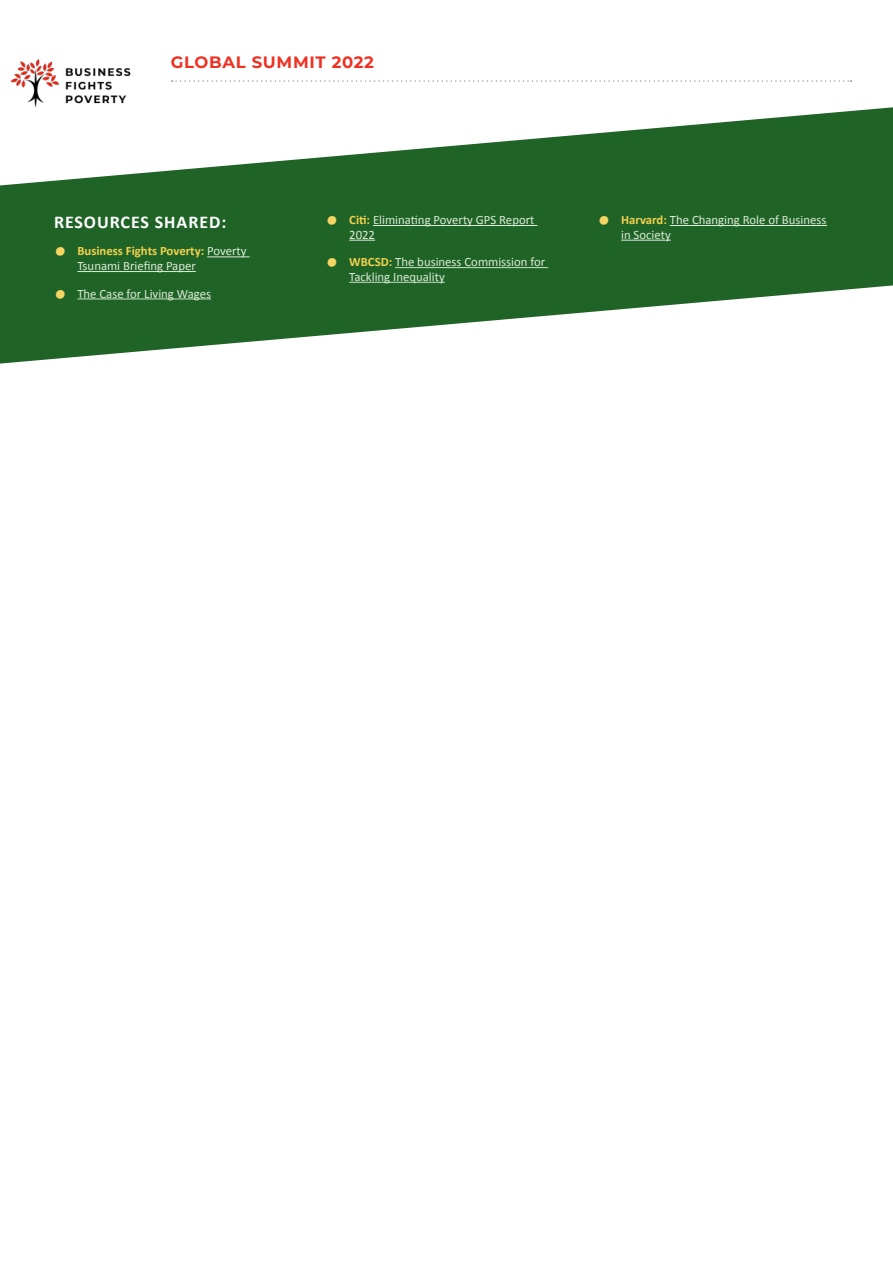
<style>
.page{position:relative;width:893px;height:1263px;background:#fff}
.page>*{position:absolute;margin:0;border:0;box-sizing:border-box;transform-origin:0 0}
.t1{font:700 18px "Calibri";letter-spacing:.05em;color:#fff}
.t2{font:700 16.5px "Montserrat";letter-spacing:.04em;color:#ef3122}
.t3{font:12.75px/14.7px "Calibri";color:#dbecd7}
.s1{font-family:"Montserrat";font-weight:100;font-style:italic;font-size:34.5px;color:#f5d564}
.s2{font-weight:700;color:#f3d14f}
</style>
<div class="page">
<svg style="left:0;top:107px;width:893px;height:257px;fill:#206327"></svg>
<hr style="left:207px;top:256px;width:43px;height:1px;background:#dbecd7">
<hr style="left:77px;top:271px;width:119px;height:1px;background:#dbecd7">
<hr style="left:77px;top:299px;width:134px;height:1px;background:#c9e2c3">
<hr style="left:373px;top:225px;width:164px;height:1px;background:#dbecd7">
<svg style="left:349px;top:240px;width:26px;height:1px"></svg>
<hr style="left:395px;top:267px;width:153px;height:1px;background:#c9e2c3">
<hr style="left:349px;top:282px;width:96px;height:1px;background:#c9e2c3">
<hr style="left:670px;top:225px;width:157px;height:1px;background:#dbecd7">
<hr style="left:621px;top:240px;width:50px;height:1px;background:#dbecd7">
<svg style="left:172px;top:80px;width:679px;height:2px"></svg>
<img style="left:0;top:59px;width:143px;height:60px">
<p class="t2" style="left:171px;top:55px;width:205px">GLOBAL SUMMIT 2022</p>
<h1 class="t1" style="left:54px;top:216px;width:174px">RESOURCES SHARED:</h1>
<p class="t3" style="left:77px;top:245px;width:171px;text-indent:-23px"><span class="s1">•</span> <span class="s2">Business Fights Poverty:</span> Poverty<br>Tsunami Briefing Paper</p>
<p class="t3" style="left:54px;top:286px;width:159px"><span class="s1">•</span> The Case for Living Wages</p>
<p class="t3" style="left:349px;top:213px;width:187px;text-indent:-23px"><span class="s1">•</span> <span class="s2">Citi:</span> Eliminating Poverty GPS Report<br>2022</p>
<p class="t3" style="left:349px;top:256px;width:198px;text-indent:-23px"><span class="s1">•</span> <span class="s2">WBCSD:</span> The business Commission for<br>Tackling Inequality</p>
<p class="t3" style="left:621px;top:213px;width:207px;text-indent:-23px"><span class="s1">•</span> <span class="s2">Harvard:</span> The Changing Role of Business in Society</p>
</div>
